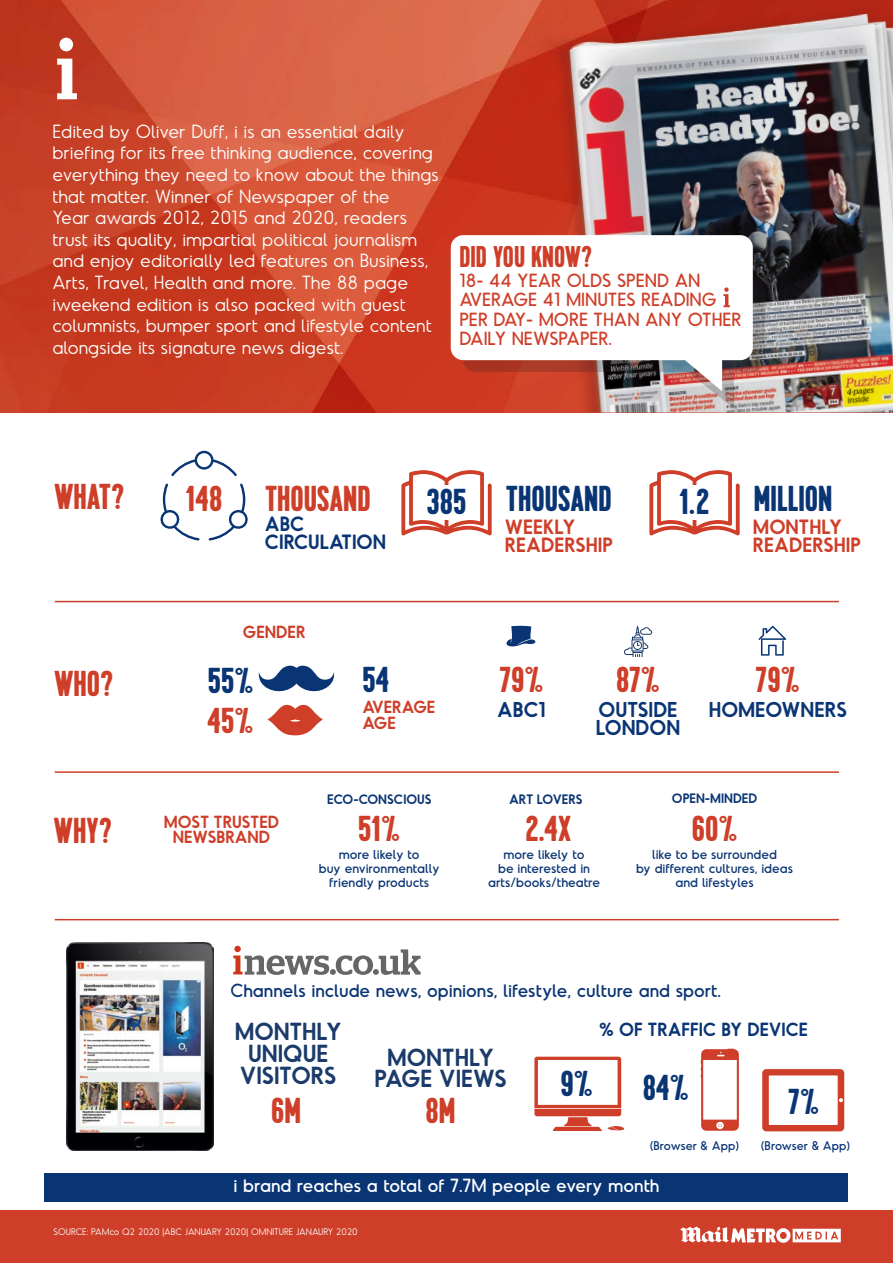
<style>
.page{position:relative;width:893px;height:1263px;background:#fff}
.page>*{position:absolute;margin:0;border:0;box-sizing:border-box;transform-origin:0 0}
.t1{font:700 36px "Kapra";color:#ce3e28}
.t2{font:700 36px "Kapra";color:#0a3574}
.t3{font:700 30px "Kapra";color:#ce3e28}
.t4{font:600 23.4px/21.8px "Odudo Soft";color:#1b3b6b;text-align:center}
.t5{font:600 20.25px "Odudo Soft";color:#0a3574}
.t6{font:600 19.5px "Odudo Soft";color:#ce3e28}
.t7{font:600 19.5px/18.1px "Odudo Soft";color:#0a3574}
.t8{font:300 18px/21.6px "Odudo Soft";color:#fff}
.t9{font:18px/19.5px "Odudo Soft";color:#ce3e28}
.t10{font:18px "Odudo Soft";color:#0a3574}
.t11{font:18px "Odudo Soft";color:#fff}
.t12{font:600 18px "Odudo Soft";color:#0a3574}
.t13{font:600 16.65px/15.5px "Odudo Soft";color:#ce3e28}
.t14{font:12.9px "Odudo Soft";color:#0a3574}
.t15{font:600 12.9px "Odudo Soft";color:#0a3574}
.t16{font:12px "Odudo Soft";color:#0a3574}
.t17{font:300 9px "Odudo Soft";color:#fff}
</style>
<div class="page">
<img style="left:0;top:0;width:529px;height:412px">
<hr style="left:55px;top:771px;width:784px;height:2px;background:#ce3e28">
<svg style="left:506px;top:625px;width:29px;height:22px"></svg>
<hr style="left:55px;top:919px;width:784px;height:1px;background:#ce3e28">
<svg style="left:160px;top:451px;width:88px;height:90px"></svg>
<svg style="left:401px;top:470px;width:91px;height:66px"></svg>
<div style="left:441px;top:485px;width:11px;height:34px;background:#fff"></div>
<hr style="left:55px;top:601px;width:784px;height:1px;background:#ce3e28">
<svg style="left:267px;top:704px;width:56px;height:31px"></svg>
<svg style="left:259px;top:665px;width:75px;height:27px"></svg>
<img style="left:529px;top:0;width:364px;height:412px">
<img style="left:463px;top:247px;width:302px;height:162px">
<svg style="left:451px;top:235px;width:302px;height:156px"></svg>
<div style="left:0;top:1210px;width:893px;height:53px;background:#ce3e28"></div>
<svg style="left:758px;top:626px;width:28px;height:30px"></svg>
<svg style="left:680px;top:1226px;width:161px;height:17px"></svg>
<div style="left:59px;top:38px;width:14px;height:13px;background:#fff;border-radius:50%"></div>
<svg style="left:57px;top:59px;width:20px;height:40px"></svg>
<img style="left:66px;top:942px;width:148px;height:208px">
<div style="left:234px;top:946px;width:7px;height:6px;background:#cf361c;border-radius:50%"></div>
<svg style="left:233px;top:949px;width:188px;height:26px"></svg>
<svg style="left:762px;top:1069px;width:82px;height:62px"></svg>
<svg style="left:534px;top:1057px;width:90px;height:74px"></svg>
<svg style="left:701px;top:1049px;width:38px;height:82px"></svg>
<svg style="left:624px;top:626px;width:28px;height:31px"></svg>
<div style="left:45px;top:1173px;width:803px;height:29px;background:#0a3574"></div>
<svg style="left:649px;top:470px;width:91px;height:66px"></svg>
<div style="left:689px;top:485px;width:11px;height:34px;background:#fff"></div>
<svg style="left:723px;top:287px;width:7px;height:20px"></svg>
<p class="t8" style="left:52px;top:120px;width:388px">Edited by Oliver Duff, i is an essential daily briefing for its free thinking audience, covering everything they need to know about the things that matter. Winner of Newspaper of the<br>Year awards 2012, 2015 and 2020, readers trust its quality, impartial political journalism and enjoy editorially led features on Business, Arts, Travel, Health and more. The 88 page iweekend edition is also packed with guest columnists, bumper sport and lifestyle content alongside its signature news digest.</p>
<p class="t3" style="left:459px;top:240px;width:134px">DID YOU KNOW?</p>
<p class="t9" style="left:459px;top:270px;width:284px">18- 44 YEAR OLDS SPEND AN<br>AVERAGE 41 MINUTES READING<br>PER DAY- MORE THAN ANY OTHER<br>DAILY NEWSPAPER.</p>
<p class="t1" style="left:54px;top:476px;width:72px">WHAT?</p>
<p class="t1" style="left:186px;top:478px;width:38px">148</p>
<p class="t1" style="left:265px;top:478px;width:107px">THOUSAND</p>
<p class="t2" style="left:426px;top:481px;width:41px">385</p>
<p class="t2" style="left:506px;top:478px;width:107px">THOUSAND</p>
<p class="t2" style="left:680px;top:481px;width:31px">1.2</p>
<p class="t2" style="left:754px;top:478px;width:80px">MILLION</p>
<p class="t7" style="left:265px;top:514px;width:123px">ABC<br>CIRCULATION</p>
<p class="t6" style="left:505px;top:514px;width:72px">WEEKLY</p>
<p class="t6" style="left:505px;top:532px;width:109px">READERSHIP</p>
<p class="t6" style="left:753px;top:514px;width:91px">MONTHLY</p>
<p class="t6" style="left:753px;top:532px;width:109px">READERSHIP</p>
<p class="t13" style="left:243px;top:624px;width:64px">GENDER</p>
<p class="t1" style="left:54px;top:662px;width:61px">WHO?</p>
<p class="t2" style="left:208px;top:659px;width:47px">55%</p>
<p class="t2" style="left:362px;top:659px;width:28px">54</p>
<p class="t1" style="left:500px;top:659px;width:45px">79%</p>
<p class="t1" style="left:616px;top:659px;width:45px">87%</p>
<p class="t1" style="left:756px;top:659px;width:45px">79%</p>
<p class="t1" style="left:207px;top:700px;width:48px">45%</p>
<p class="t13" style="left:362px;top:699px;width:75px">AVERAGE<br>AGE</p>
<p class="t5" style="left:497px;top:696px;width:50px">ABC1</p>
<p class="t5" style="left:599px;top:696px;width:80px">OUTSIDE</p>
<p class="t5" style="left:596px;top:715px;width:86px">LONDON</p>
<p class="t5" style="left:709px;top:696px;width:140px">HOMEOWNERS</p>
<p class="t1" style="left:54px;top:810px;width:60px">WHY?</p>
<p class="t13" style="left:164px;top:814px;width:117px;text-align:center">MOST TRUSTED<br>NEWSBRAND</p>
<p class="t15" style="left:327px;top:791px;width:106px">ECO-CONSCIOUS</p>
<p class="t1" style="left:358px;top:807px;width:44px">51%</p>
<p class="t14" style="left:339px;top:846px;width:82px">more likely to</p>
<p class="t14" style="left:319px;top:860px;width:122px">buy environmentally</p>
<p class="t14" style="left:329px;top:874px;width:102px">friendly products</p>
<p class="t15" style="left:509px;top:791px;width:75px">ART LOVERS</p>
<p class="t1" style="left:526px;top:807px;width:47px">2.4X</p>
<p class="t14" style="left:504px;top:846px;width:82px">more likely to</p>
<p class="t14" style="left:498px;top:860px;width:93px">be interested in</p>
<p class="t14" style="left:488px;top:874px;width:113px">arts/books/theatre</p>
<p class="t15" style="left:672px;top:790px;width:87px">OPEN-MINDED</p>
<p class="t1" style="left:692px;top:807px;width:47px">60%</p>
<p class="t14" style="left:652px;top:846px;width:126px">like to be surrounded</p>
<p class="t14" style="left:636px;top:860px;width:159px">by different cultures, ideas</p>
<p class="t14" style="left:675px;top:874px;width:80px">and lifestyles</p>
<p class="t10" style="left:230px;top:979px;width:492px">Channels include news, opinions, lifestyle, culture and sport.</p>
<p class="t4" style="left:235px;top:1020px;width:108px">MONTHLY</p>
<p class="t4" style="left:240px;top:1042px;width:98px">UNIQUE<br>VISITORS</p>
<p class="t1" style="left:271px;top:1090px;width:31px">6M</p>
<p class="t12" style="left:599px;top:1018px;width:210px">% OF TRAFFIC BY DEVICE</p>
<p class="t4" style="left:375px;top:1046px;width:134px">MONTHLY<br>PAGE VIEWS</p>
<p class="t1" style="left:426px;top:1090px;width:31px">8M</p>
<p class="t2" style="left:560px;top:1063px;width:34px">9%</p>
<p class="t2" style="left:643px;top:1067px;width:48px">84%</p>
<p class="t2" style="left:789px;top:1080px;width:32px">7%</p>
<p class="t16" style="left:650px;top:1138px;width:91px">(Browser &amp; App)</p>
<p class="t16" style="left:761px;top:1138px;width:91px">(Browser &amp; App)</p>
<p class="t11" style="left:234px;top:1174px;width:427px">i brand reaches a total of 7.7M people every month</p>
<p class="t17" style="left:54px;top:1226px;width:306px">SOURCE: PAMco Q2 2020 |ABC JANUARY 2020| OMNITURE JANAURY 2020</p>
</div>
